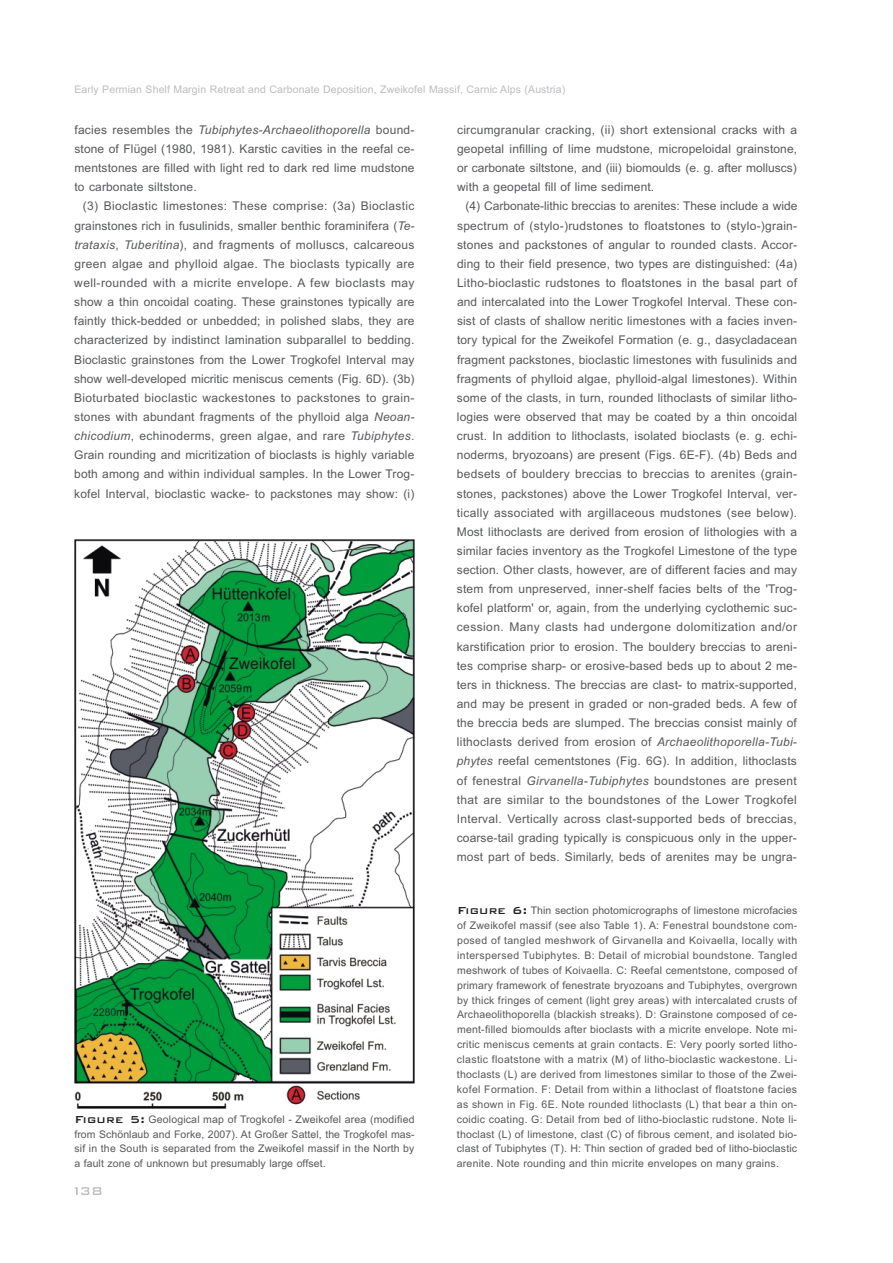
<style>
.page{position:relative;width:893px;height:1263px;background:#fff}
.page>*{position:absolute;margin:0;border:0;box-sizing:border-box;transform-origin:0 0}
.t1{font:12px/19.2px "Arial";letter-spacing:.01em;color:#57585a;text-align:justify}
.t2{font:10.5px/14.9px "Arial";letter-spacing:.02em;color:#57585a;text-align:justify}
.t3{font:10.5px "Arial";letter-spacing:.01em;color:#bcbdc0}
.s1{font-style:italic}
.s2{font-family:"Bank Gothic BT";font-weight:500;font-size:13.5px;color:#231f20}
</style>
<div class="page">
<img style="left:74px;top:540px;width:341px;height:568px">
<svg style="left:74px;top:1187px;width:27px;height:8px"></svg>
<p class="t3" style="left:74px;top:85px;width:492px">Early Permian Shelf Margin Retreat and Carbonate Deposition, Zweikofel Massif, Carnic Alps (Austria)</p>
<p class="t1" style="left:74px;top:121px;width:342px">facies resembles the <span class="s1">Tubiphytes-Archaeolithoporella</span> bound&shy;stone of Flügel (1980, 1981). Karstic cavities in the reefal ce&shy;mentstones are filled with light red to dark red lime mudstone to carbonate siltstone.</p>
<p class="t1" style="left:74px;top:198px;width:342px;text-indent:9px">(3) Bioclastic limestones: These comprise: (3a) Bioclastic grainstones rich in fusulinids, smaller benthic foraminifera (<span class="s1">Te&shy;trataxis</span>, <span class="s1">Tuberitina</span>), and fragments of molluscs, calcareous green algae and phylloid algae. The bioclasts typically are well-rounded with a micrite envelope. A few bioclasts may show a thin oncoidal coating. These grainstones typically are faintly thick-bedded or unbedded; in polished slabs, they are characterized by indistinct lamination subparallel to bedding.<br>Bioclastic grainstones from the Lower Trogkofel Interval may show well-developed micritic meniscus cements (Fig. 6D). (3b)<br>Bioturbated bioclastic wackestones to packstones to grain&shy;stones with abundant fragments of the phylloid alga <span class="s1">Neoan&shy;chicodium</span>, echinoderms, green algae, and rare <span class="s1">Tubiphytes</span>.<br>Grain rounding and micritization of bioclasts is highly variable both among and within individual samples. In the Lower Trog&shy;kofel Interval, bioclastic wacke- to packstones may show: (i)</p>
<p class="t2" style="left:74px;top:1112px;width:342px"><span class="s2">Figure 5:</span> Geological map of Trogkofel - Zweikofel area (modified from Schönlaub and Forke, 2007). At Großer Sattel, the Trogkofel mas&shy;sif in the South is separated from the Zweikofel massif in the North by a fault zone of unknown but presumably large offset.</p>
<p class="t1" style="left:457px;top:121px;width:342px">circumgranular cracking, (ii) short extensional cracks with a geopetal infilling of lime mudstone, micropeloidal grainstone, or carbonate siltstone, and (iii) biomoulds (e. g. after molluscs) with a geopetal fill of lime sediment.</p>
<p class="t1" style="left:457px;top:198px;width:342px;text-indent:9px">(4) Carbonate-lithic breccias to arenites: These include a wide spectrum of (stylo-)rudstones to floatstones to (stylo-)grain&shy;stones and packstones of angular to rounded clasts. Accor&shy;ding to their field presence, two types are distinguished: (4a)<br>Litho-bioclastic rudstones to floatstones in the basal part of and intercalated into the Lower Trogkofel Interval. These con&shy;sist of clasts of shallow neritic limestones with a facies inven&shy;tory typical for the Zweikofel Formation (e. g., dasycladacean fragment packstones, bioclastic limestones with fusulinids and fragments of phylloid algae, phylloid-algal limestones). Within some of the clasts, in turn, rounded lithoclasts of similar litho&shy;logies were observed that may be coated by a thin oncoidal crust. In addition to lithoclasts, isolated bioclasts (e. g. echi&shy;noderms, bryozoans) are present (Figs. 6E-F). (4b) Beds and bedsets of bouldery breccias to breccias to arenites (grain&shy;stones, packstones) above the Lower Trogkofel Interval, ver&shy;tically associated with argillaceous mudstones (see below).<br>Most lithoclasts are derived from erosion of lithologies with a similar facies inventory as the Trogkofel Limestone of the type section. Other clasts, however, are of different facies and may stem from unpreserved, inner-shelf facies belts of the 'Trog&shy;kofel platform' or, again, from the underlying cyclothemic suc&shy;cession. Many clasts had undergone dolomitization and/or karstification prior to erosion. The bouldery breccias to areni&shy;tes comprise sharp- or erosive-based beds up to about 2 me&shy;ters in thickness. The breccias are clast- to matrix-supported, and may be present in graded or non-graded beds. A few of the breccia beds are slumped. The breccias consist mainly of lithoclasts derived from erosion of <span class="s1">Archaeolithoporella-Tubi&shy;phytes</span> reefal cementstones (Fig. 6G). In addition, lithoclasts of fenestral <span class="s1">Girvanella-Tubiphytes</span> boundstones are present that are similar to the boundstones of the Lower Trogkofel Interval. Vertically across clast-supported beds of breccias, coarse-tail grading typically is conspicuous only in the upper&shy;most part of beds. Similarly, beds of arenites may be ungra-</p>
<p class="t2" style="left:457px;top:904px;width:342px"><span class="s2">Figure 6:</span> Thin section photomicrographs of limestone microfacies of Zweikofel massif (see also Table 1). A: Fenestral boundstone com&shy;posed of tangled meshwork of Girvanella and Koivaella, locally with interspersed Tubiphytes. B: Detail of microbial boundstone. Tangled meshwork of tubes of Koivaella. C: Reefal cementstone, composed of primary framework of fenestrate bryozoans and Tubiphytes, overgrown by thick fringes of cement (light grey areas) with intercalated crusts of Archaeolithoporella (blackish streaks). D: Grainstone composed of ce&shy;ment-filled biomoulds after bioclasts with a micrite envelope. Note mi&shy;critic meniscus cements at grain contacts. E: Very poorly sorted litho&shy;clastic floatstone with a matrix (M) of litho-bioclastic wackestone. Li&shy;thoclasts (L) are derived from limestones similar to those of the Zwei&shy;kofel Formation. F: Detail from within a lithoclast of floatstone facies as shown in Fig. 6E. Note rounded lithoclasts (L) that bear a thin on&shy;coidic coating. G: Detail from bed of litho-bioclastic rudstone. Note li&shy;thoclast (L) of limestone, clast (C) of fibrous cement, and isolated bio&shy;clast of Tubiphytes (T). H: Thin section of graded bed of litho-bioclastic arenite. Note rounding and thin micrite envelopes on many grains.</p>
</div>
